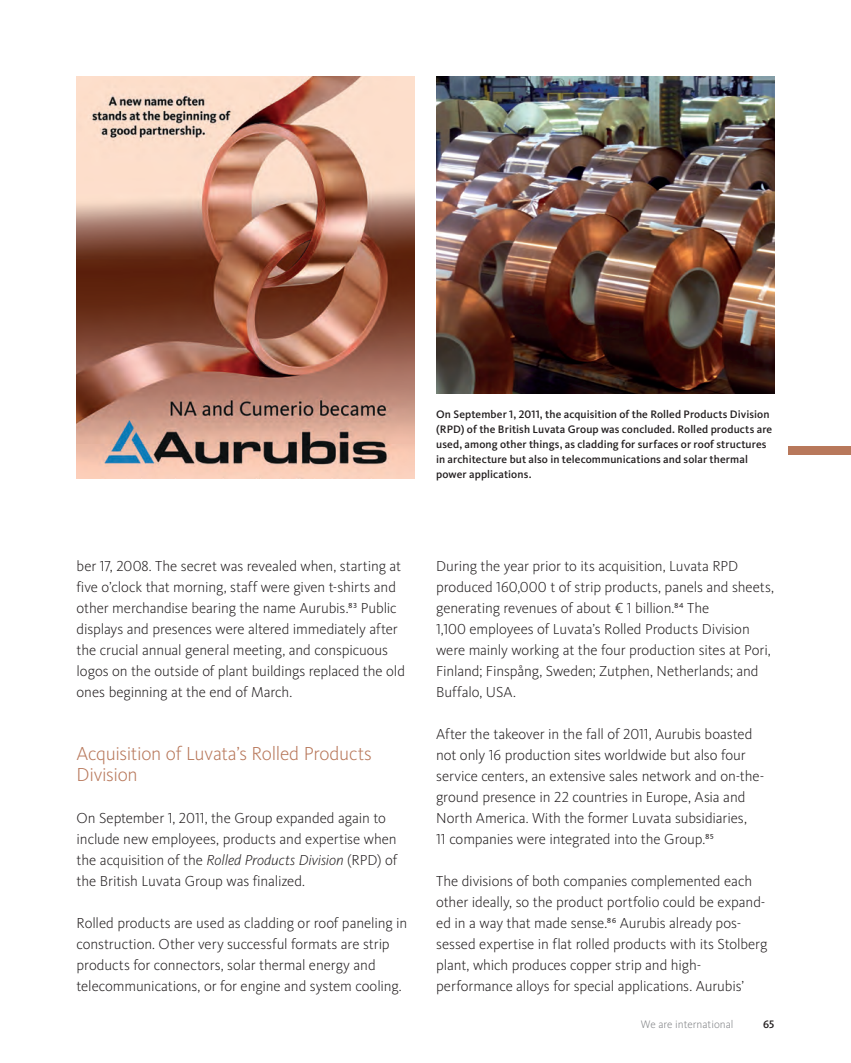
<style>
.page{position:relative;width:851px;height:1063px;background:#fff}
.page>*{position:absolute;margin:0;border:0;box-sizing:border-box;transform-origin:0 0}
.t1{font:300 19.5px/21px "Kievit Pro";letter-spacing:-.015em;color:#b8785b}
.t2{font:300 15px/21px "Kievit Pro";letter-spacing:-.005em;color:#231f20}
.t3{font:500 11.25px/15px "Kievit Pro";letter-spacing:.01em;color:#231f20}
.t4{font:300 11.25px "Kievit Pro";color:#808285}
.s1{font-style:italic}
</style>
<div class="page">
<div style="left:788px;top:446px;width:62px;height:9px;background:#b8785b"></div>
<img style="left:436px;top:77px;width:338px;height:316px">
<img style="left:77px;top:77px;width:338px;height:401px">
<p class="t3" style="left:436px;top:406px;width:337px">On September 1, 2011, the acquisition of the Rolled Products Division (RPD) of the British Luvata Group was concluded. Rolled products are used, among other things, as cladding for surfaces or roof structures in architecture but also in telecommunications and solar thermal power applications.</p>
<p class="t2" style="left:77px;top:555px;width:330px">ber 17, 2008. The secret was revealed when, starting at five o’clock that morning, staff were given t-shirts and other merchandise bearing the name Aurubis.83 Public displays and presences were altered immediately after the crucial annual general meeting, and conspicuous logos on the outside of plant buildings replaced the old ones beginning at the end of March.</p>
<h1 class="t1" style="left:77px;top:743px;width:297px">Acquisition of Luvata’s Rolled Products<br>Division</h1>
<p class="t2" style="left:77px;top:807px;width:322px">On September 1, 2011, the Group expanded again to include new employees, products and expertise when the acquisition of the <span class="s1">Rolled Products Division</span> (RPD) of the British Luvata Group was finalized.</p>
<p class="t2" style="left:77px;top:912px;width:332px">Rolled products are used as cladding or roof paneling in construction. Other very successful formats are strip products for connectors, solar thermal energy and telecommunications, or for engine and system cooling.</p>
<p class="t2" style="left:436px;top:555px;width:339px">During the year prior to its acquisition, Luvata RPD produced 160,000 t of strip products, panels and sheets, generating revenues of about € 1 billion.84 The<br>1,100 employees of Luvata’s Rolled Products Division were mainly working at the four production sites at Pori, Finland; Finspång, Sweden; Zutphen, Netherlands; and Buffalo, USA.</p>
<p class="t2" style="left:436px;top:723px;width:329px">After the takeover in the fall of 2011, Aurubis boasted not only 16 production sites worldwide but also four service centers, an extensive sales network and on-the&shy;ground presence in 22 countries in Europe, Asia and North America. With the former Luvata subsidiaries,<br>11 companies were integrated into the Group.85</p>
<p class="t2" style="left:436px;top:870px;width:333px">The divisions of both companies complemented each other ideally, so the product portfolio could be expand&shy;ed in a way that made sense.86 Aurubis already pos&shy;sessed expertise in flat rolled products with its Stolberg plant, which produces copper strip and high&shy;performance alloys for special applications. Aurubis’</p>
<p class="t4" style="left:640px;top:1017px;width:94px">We are international</p>
<p class="t3" style="left:762px;top:1016px;width:13px">65</p>
</div>
